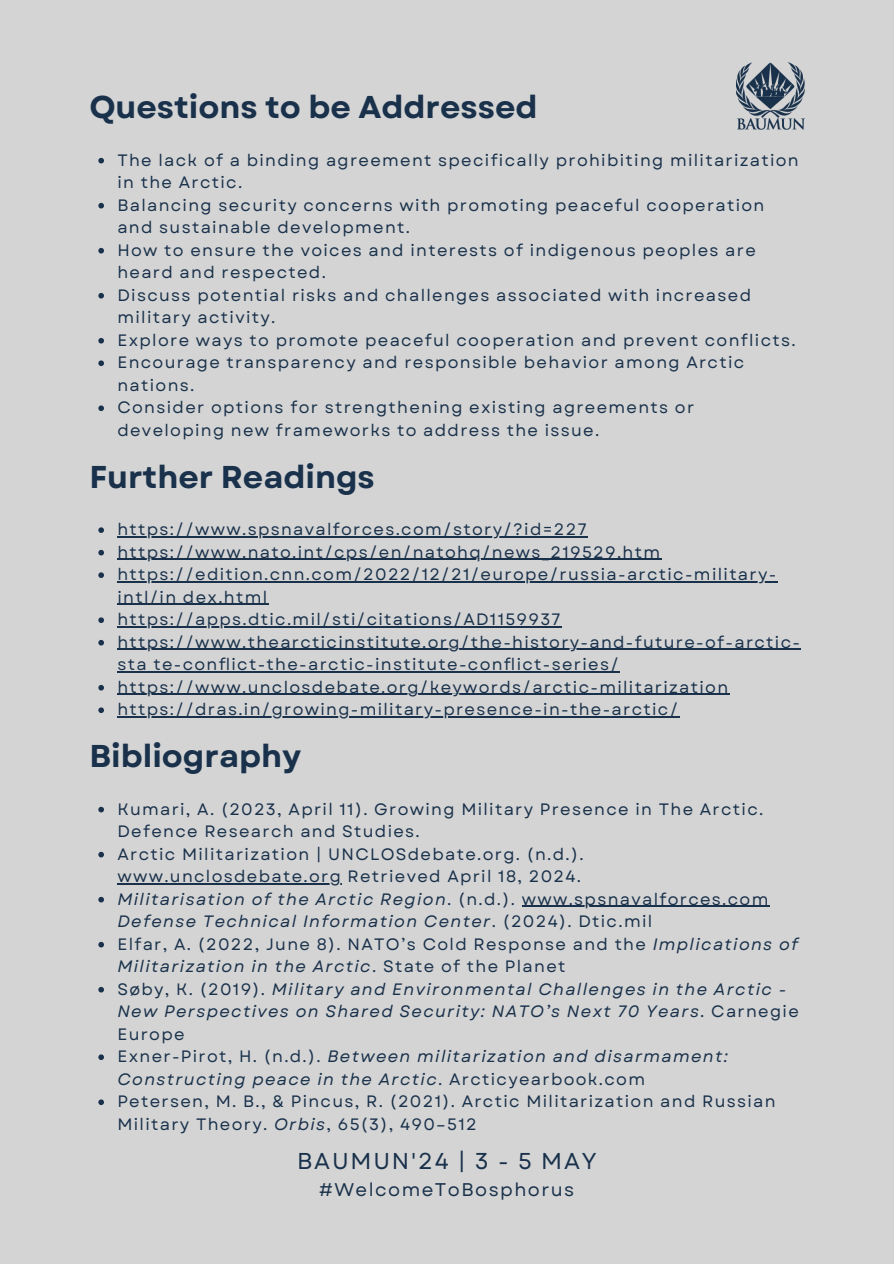
<style>
.page{position:relative;width:894px;height:1264px;background:#fff}
.page>*{position:absolute;margin:0;border:0;box-sizing:border-box;transform-origin:0 0}
.t1{font:700 31.5px "Garet";color:#19314b}
.t2{font:22.95px "Garet";letter-spacing:.08em;color:#19314b}
.t3{font:18.3px "Garet";letter-spacing:.08em;color:#19314b}
.t4{font:16.5px/22.5px "Garet";letter-spacing:.08em;color:#19314b}
.t5{font:italic 16.5px/22.5px "Garet";letter-spacing:.08em;color:#19314b}
.s1{font-style:italic}
.s2{font-style:normal}
</style>
<div class="page">
<div style="left:0;top:0;width:893px;height:1263px;background:#d4d4d4"></div>
<img style="left:736px;top:62px;width:68px;height:68px">
<svg style="left:98px;top:158px;width:6px;height:5px"></svg>
<svg style="left:98px;top:203px;width:6px;height:5px"></svg>
<svg style="left:98px;top:248px;width:6px;height:5px"></svg>
<svg style="left:98px;top:293px;width:6px;height:5px"></svg>
<svg style="left:98px;top:338px;width:6px;height:5px"></svg>
<svg style="left:98px;top:360px;width:6px;height:6px"></svg>
<svg style="left:98px;top:405px;width:6px;height:6px"></svg>
<svg style="left:98px;top:527px;width:6px;height:6px"></svg>
<hr style="left:117px;top:536px;width:471px;height:1px;background:#19314b">
<svg style="left:98px;top:550px;width:6px;height:5px"></svg>
<hr style="left:117px;top:559px;width:544px;height:1px;background:#19314b">
<svg style="left:98px;top:572px;width:6px;height:6px"></svg>
<hr style="left:117px;top:581px;width:660px;height:1px;background:#19314b">
<hr style="left:117px;top:604px;width:151px;height:1px;background:#19314b">
<svg style="left:98px;top:617px;width:6px;height:6px"></svg>
<hr style="left:117px;top:626px;width:444px;height:1px;background:#19314b">
<svg style="left:98px;top:640px;width:6px;height:5px"></svg>
<hr style="left:117px;top:649px;width:684px;height:1px;background:#19314b">
<hr style="left:117px;top:671px;width:503px;height:1px;background:#19314b">
<svg style="left:98px;top:685px;width:6px;height:5px"></svg>
<hr style="left:117px;top:694px;width:612px;height:1px;background:#19314b">
<svg style="left:98px;top:707px;width:6px;height:6px"></svg>
<hr style="left:117px;top:716px;width:562px;height:1px;background:#19314b">
<svg style="left:98px;top:806px;width:6px;height:6px"></svg>
<svg style="left:98px;top:851px;width:6px;height:6px"></svg>
<hr style="left:117px;top:883px;width:225px;height:1px;background:#19314b">
<svg style="left:98px;top:896px;width:6px;height:6px"></svg>
<hr style="left:521px;top:905px;width:248px;height:2px;background:#19314b">
<svg style="left:98px;top:941px;width:6px;height:6px"></svg>
<svg style="left:98px;top:986px;width:6px;height:6px"></svg>
<svg style="left:98px;top:1054px;width:6px;height:6px"></svg>
<svg style="left:98px;top:1099px;width:6px;height:6px"></svg>
<p class="t1" style="left:89px;top:85px;width:449px">Questions to be Addressed</p>
<p class="t4" style="left:117px;top:149px;width:682px">The lack of a binding agreement specifically prohibiting militarization in the Arctic.</p>
<p class="t4" style="left:117px;top:194px;width:648px">Balancing security concerns with promoting peaceful cooperation and sustainable development.</p>
<p class="t4" style="left:117px;top:239px;width:639px">How to ensure the voices and interests of indigenous peoples are heard and respected.</p>
<p class="t4" style="left:117px;top:284px;width:635px">Discuss potential risks and challenges associated with increased military activity.</p>
<p class="t4" style="left:117px;top:329px;width:679px">Explore ways to promote peaceful cooperation and prevent conflicts.</p>
<h2 class="t4" style="left:117px;top:351px;width:628px">Encourage transparency and responsible behavior among Arctic nations.</h2>
<p class="t4" style="left:117px;top:396px;width:578px">Consider options for strengthening existing agreements or developing new frameworks to address the issue.</p>
<p class="t1" style="left:89px;top:454px;width:287px">Further Readings</p>
<p class="t4" style="left:117px;top:518px;width:470px">https://www.spsnavalforces.com/story/?id=227</p>
<p class="t4" style="left:117px;top:541px;width:544px">https://www.nato.int/cps/en/natohq/news_219529.htm</p>
<p class="t4" style="left:117px;top:563px;width:660px">https://edition.cnn.com/2022/12/21/europe/russia-arctic-military&shy;intl/in dex.html</p>
<p class="t4" style="left:117px;top:608px;width:444px">https://apps.dtic.mil/sti/citations/AD1159937</p>
<p class="t4" style="left:117px;top:631px;width:684px">https://www.thearcticinstitute.org/the-history-and-future-of-arctic&shy;sta te-confl ict-the-arctic-institute-confl ict-series/</p>
<h2 class="t4" style="left:117px;top:676px;width:612px">https://www.unclosdebate.org/keywords/arctic-militarization</h2>
<p class="t4" style="left:117px;top:698px;width:562px">https://dras.in/growing-military-presence-in-the-arctic/</p>
<p class="t1" style="left:89px;top:733px;width:213px">Bibliography</p>
<p class="t4" style="left:117px;top:797px;width:647px">Kumari, A. (2023, April 11). Growing Military Presence in The Arctic.<br>Defence Research and Studies.</p>
<p class="t4" style="left:117px;top:842px;width:467px">Arctic Militarization | UNCLOSdebate.org. (n.d.).</p>
<p class="t4" style="left:117px;top:865px;width:652px">www.unclosdebate.org Retrieved April 18, 2024.<br><span class="s1">Militarisation of the Arctic Region</span>. (n.d.). www.spsnavalforces.com</p>
<p class="t4" style="left:117px;top:910px;width:682px"><span class="s1">Defense Technical Information Center</span>. (2024). Dtic.mil<br>Elfar, A. (2022, June 8). NATO’s Cold Response and the <span class="s1">Implications of</span></p>
<p class="t5" style="left:117px;top:955px;width:670px">Militarization in the Arctic<span class="s2">. State of the Planet<br>Søby, K. (2019).</span> Military and Environmental Challenges in the Arctic -</p>
<p class="t4" style="left:117px;top:1000px;width:682px"><span class="s1">New Perspectives on Shared Security: NATO’s Next 70 Years</span>. Carnegie Europe<br>Exner-Pirot, H. (n.d.). <span class="s1">Between militarization and disarmament:<br>Constructing peace in the Arctic</span>. Arcticyearbook.com<br>Petersen, M. B., &amp; Pincus, R. (2021). Arctic Militarization and Russian Military Theory. <span class="s1">Orbis</span>, 65(3), 490–512</p>
<p class="t2" style="left:297px;top:1144px;width:301px">BAUMUN'24 | 3 - 5 MAY</p>
<h2 class="t3" style="left:319px;top:1175px;width:256px">#WelcomeToBosphorus</h2>
</div>
